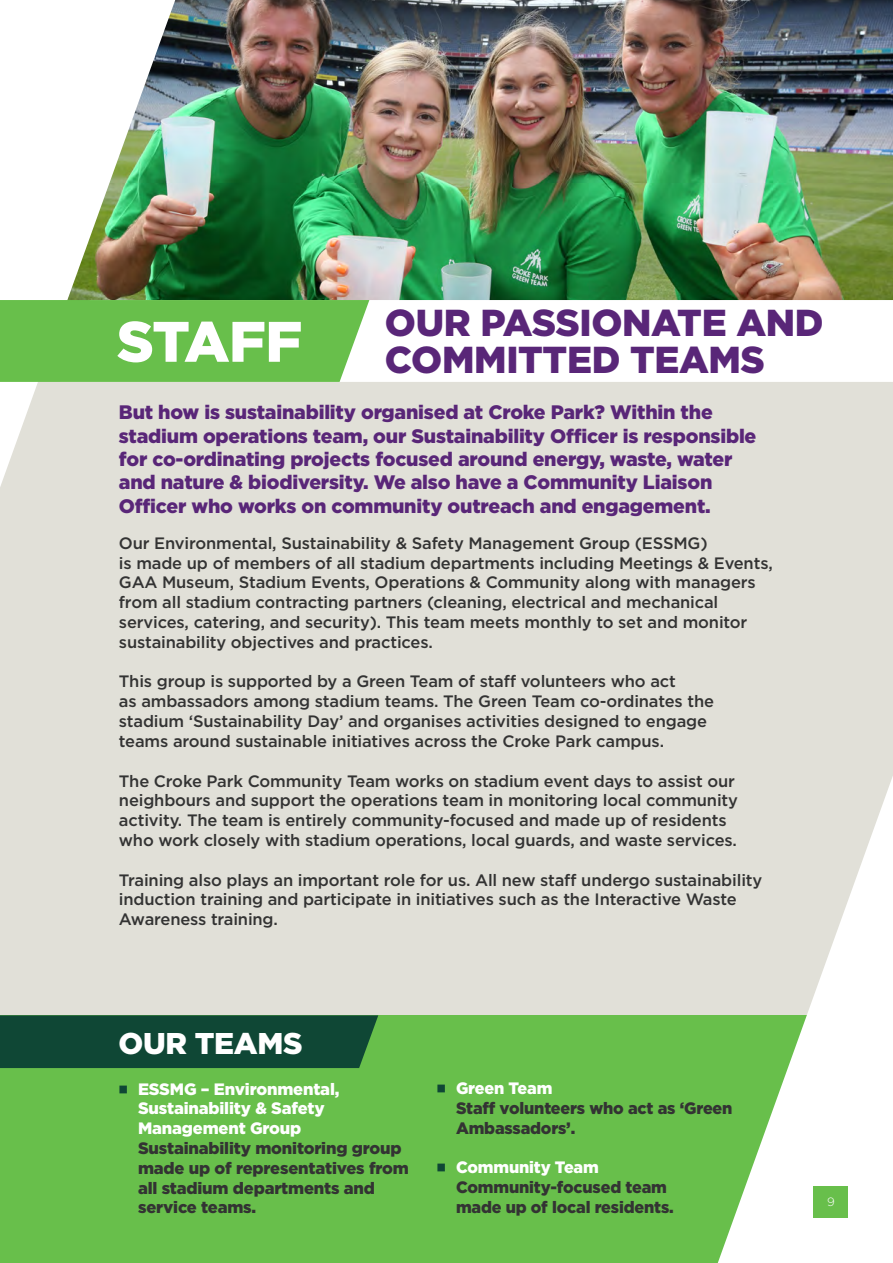
<style>
.page{position:relative;width:893px;height:1263px;background:#e1e0d8}
.page>*{position:absolute;margin:0;border:0;box-sizing:border-box;transform-origin:0 0}
.t1{font:900 57px "Gotham";letter-spacing:-.02em;color:#fff}
.t2{font:900 37.5px/37.5px "Gotham";letter-spacing:-.01em;color:#592678}
.t3{font:900 30px "Gotham";letter-spacing:-.01em;color:#fff}
.t4{font:900 19.5px/23.4px "Gotham";letter-spacing:-.01em;color:#592678}
.t5{font:500 16.5px/19.8px "Gotham";letter-spacing:-.01em;color:#333}
.t6{font:900 16.5px/19.8px "Gotham";letter-spacing:-.01em;color:#333}
.t7{font:900 16.5px/19.8px "Gotham";letter-spacing:-.01em;color:#fff}
.t8{font:300 12px "Gotham";color:#fff}
</style>
<div class="page">
<img style="left:175px;top:0;width:718px;height:300px">
<div style="left:369px;top:300px;width:524px;height:82px;background:#fff"></div>
<svg style="left:0;top:0;width:175px;height:487px;fill:#fff"></svg>
<div style="left:0;top:300px;width:369px;height:82px;background:#68bf4b"></div>
<div style="left:0;top:1015px;width:893px;height:248px;background:#68bf4b"></div>
<svg style="left:718px;top:776px;width:175px;height:487px"></svg>
<div style="left:0;top:1015px;width:378px;height:53px;background:#0f4735"></div>
<div style="left:814px;top:1186px;width:34px;height:32px;background:#68bf4b"></div>
<h1 class="t1" style="left:117px;top:309px;width:187px">STAFF</h1>
<h2 class="t2" style="left:385px;top:303px;width:440px">OUR PASSIONATE AND<br>COMMITTED TEAMS</h2>
<p class="t4" style="left:119px;top:400px;width:639px">But how is sustainability organised at Croke Park? Within the stadium operations team, our Sustainability Officer is responsible for co-ordinating projects focused around energy, waste, water and nature &amp; biodiversity. We also have a Community Liaison Officer who works on community outreach and engagement.</p>
<p class="t5" style="left:119px;top:533px;width:655px">Our Environmental, Sustainability &amp; Safety Management Group (ESSMG)<br>is made up of members of all stadium departments including Meetings &amp; Events, GAA Museum, Stadium Events, Operations &amp; Community along with managers from all stadium contracting partners (cleaning, electrical and mechanical services, catering, and security). This team meets monthly to set and monitor sustainability objectives and practices.</p>
<p class="t5" style="left:119px;top:671px;width:597px">This group is supported by a Green Team of staff volunteers who act<br>as ambassadors among stadium teams. The Green Team co-ordinates the stadium ‘Sustainability Day’ and organises activities designed to engage teams around sustainable initiatives across the Croke Park campus.</p>
<p class="t5" style="left:119px;top:770px;width:621px">The Croke Park Community Team works on stadium event days to assist our neighbours and support the operations team in monitoring local community activity. The team is entirely community-focused and made up of residents who work closely with stadium operations, local guards, and waste services.</p>
<p class="t5" style="left:119px;top:869px;width:645px">Training also plays an important role for us. All new staff undergo sustainability induction training and participate in initiatives such as the Interactive Waste<br>Awareness training.</p>
<h3 class="t3" style="left:118px;top:1026px;width:186px">OUR TEAMS</h3>
<p class="t7" style="left:138px;top:1078px;width:203px">ESSMG – Environmental,<br>Sustainability &amp; Safety<br>Management Group</p>
<p class="t6" style="left:138px;top:1138px;width:272px">Sustainability monitoring group made up of representatives from all stadium departments and service teams.</p>
<p class="t7" style="left:456px;top:1078px;width:98px">Green Team</p>
<p class="t6" style="left:456px;top:1098px;width:278px">Staff volunteers who act as ‘Green<br>Ambassadors’.</p>
<p class="t7" style="left:456px;top:1157px;width:144px">Community Team</p>
<p class="t6" style="left:456px;top:1177px;width:219px">Community-focused team made up of local residents.</p>
<p class="t8" style="left:827px;top:1194px;width:9px">9</p>
</div>
